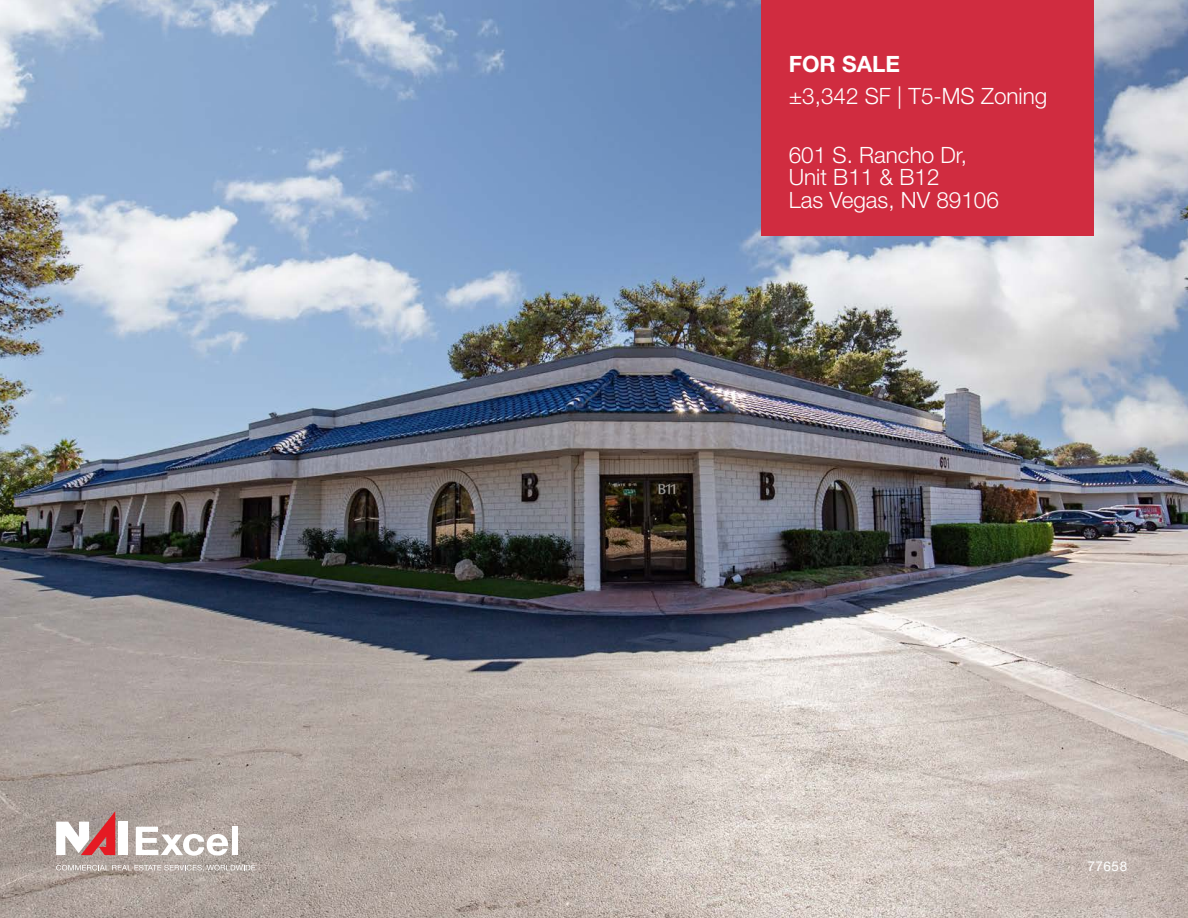
<style>
.page{position:relative;width:1188px;height:918px;background:#fff}
.page>*{position:absolute;margin:0;border:0;box-sizing:border-box;transform-origin:0 0}
.Address_Black{font:300 22.5px/22.5px "Helvetica Neue LT Std";color:#fff}
.Address_Black-2{font:700 22.5px "Helvetica Neue LT Std";color:#fff}
.Phone_Number{font:13.5px "Helvetica Neue";letter-spacing:.045em;color:#fff}
</style>
<div class="page">
<img style="left:0;top:0;width:1188px;height:918px">
<div style="left:761px;top:0;width:333px;height:235px;background:#d02c40"></div>
<div style="left:118px;top:822px;width:10px;height:33px;background:#fff"></div>
<svg style="left:56px;top:811px;width:59px;height:44px"></svg>
<svg style="left:136px;top:827px;width:93px;height:29px"></svg>
<div style="left:232px;top:827px;width:6px;height:28px;background:#fff"></div>
<svg style="left:56px;top:865px;width:199px;height:6px"></svg>
<p class="Address_Black-2" style="left:789px;top:50px;width:113px">FOR SALE</p>
<p class="Address_Black" style="left:789px;top:84px;width:260px">±3,342 SF | T5-MS Zoning</p>
<p class="Address_Black" style="left:789px;top:143px;width:212px">601 S. Rancho Dr,<br>Unit B11 &amp; B12<br>Las Vegas, NV 89106</p>
<p class="Phone_Number" style="left:1088px;top:857px;width:41px">77658</p>
</div>
